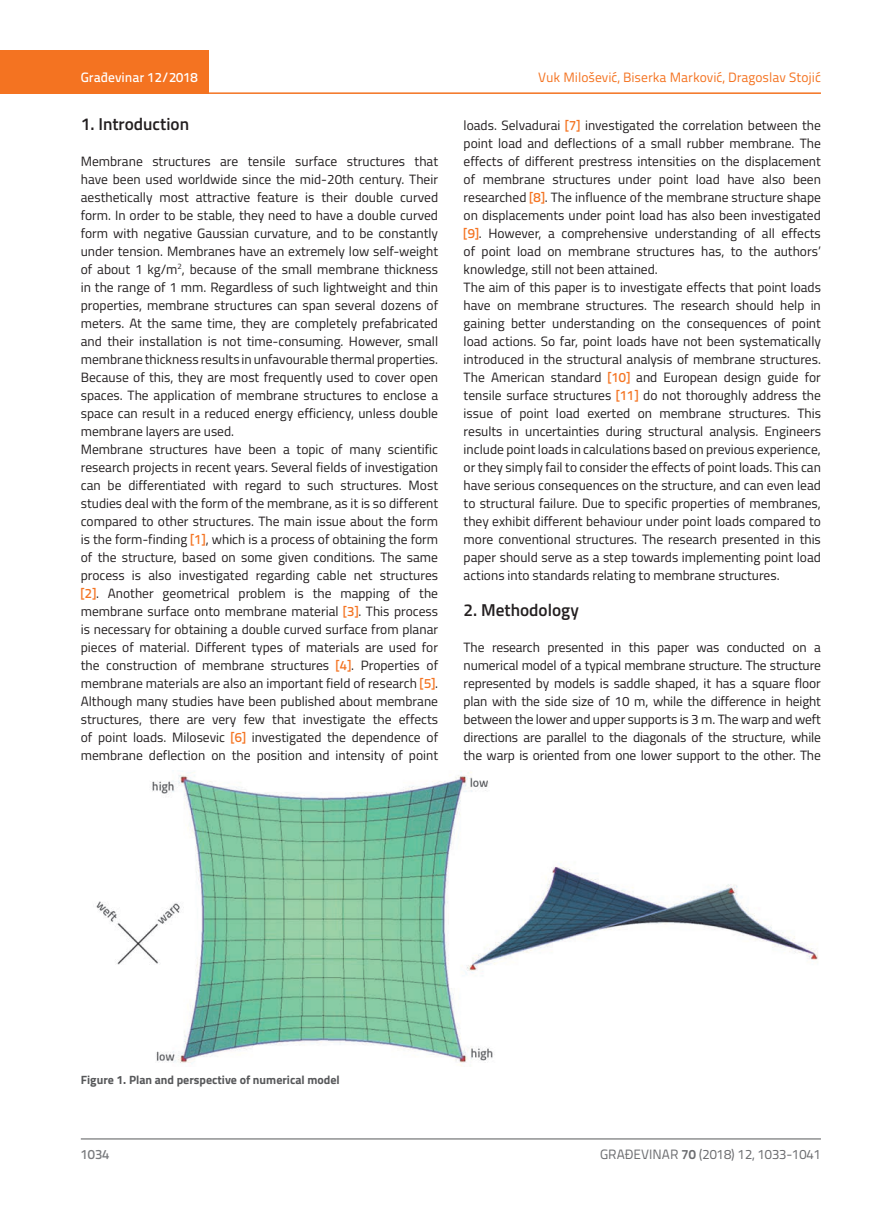
<style>
.page{position:relative;width:872px;height:1212px;background:#fff}
.page>*{position:absolute;margin:0;border:0;box-sizing:border-box;transform-origin:0 0}
.t1{font:600 17.25px "Titillium";color:#231f20}
.t2{font:13.5px/18px "Titillium";color:#231f20}
.t3{font:13.5px "Titillium Text 22 L";color:#f47321}
.t4{font:13.5px "Titillium Text 22 L";color:#6c6d70}
.t5{font:500 13.5px "Titillium Text 22 L";color:#fff}
.t6{font:500 13.5px "Titillium Text 22 L";color:#787a7d}
.t7{font:700 12px "Titillium";color:#57585a}
.s1{font-family:"Titillium Text 22 L";font-weight:500;color:#f47321}
.s2{font-weight:700}
</style>
<div class="page">
<div style="left:0;top:50px;width:208px;height:44px;background:#f47321"></div>
<hr style="left:0;top:92px;width:821px;height:2px;background:#f47321">
<hr style="left:81px;top:1139px;width:740px;height:1px;background:#57585a">
<img style="left:96px;top:771px;width:722px;height:295px">
<p class="t5" style="left:81px;top:67px;width:118px">Građevinar 12/2018</p>
<p class="t1" style="left:81px;top:111px;width:110px">1. Introduction</p>
<p class="t2" style="left:81px;top:151px;width:359px">Membrane structures are tensile surface structures that have been used worldwide since the mid-20th century. Their aesthetically most attractive feature is their double curved form. In order to be stable, they need to have a double curved form with negative Gaussian curvature, and to be constantly under tension. Membranes have an extremely low self-weight of about 1 kg/m<sup>2</sup>, because of the small membrane thickness in the range of 1 mm. Regardless of such lightweight and thin properties, membrane structures can span several dozens of meters. At the same time, they are completely prefabricated and their installation is not time-consuming. However, small membrane thickness results in unfavourable thermal properties.<br>Because of this, they are most frequently used to cover open spaces. The application of membrane structures to enclose a space can result in a reduced energy efficiency, unless double membrane layers are used.<br>Membrane structures have been a topic of many scientific research projects in recent years. Several fields of investigation can be differentiated with regard to such structures. Most studies deal with the form of the membrane, as it is so different compared to other structures. The main issue about the form is the form-finding <span class="s1">[1]</span>, which is a process of obtaining the form of the structure, based on some given conditions. The same process is also investigated regarding cable net structures <span class="s1">[2]</span>. Another geometrical problem is the mapping of the membrane surface onto membrane material <span class="s1">[3]</span>. This process is necessary for obtaining a double curved surface from planar pieces of material. Different types of materials are used for the construction of membrane structures <span class="s1">[4]</span>. Properties of membrane materials are also an important field of research <span class="s1">[5]</span>.<br>Although many studies have been published about membrane structures, there are very few that investigate the effects of point loads. Milosevic <span class="s1">[6]</span> investigated the dependence of membrane deflection on the position and intensity of point</p>
<p class="t3" style="left:538px;top:68px;width:284px">Vuk Milošević, Biserka Marković, Dragoslav Stojić</p>
<p class="t2" style="left:463px;top:115px;width:359px">loads. Selvadurai <span class="s1">[7]</span> investigated the correlation between the point load and deflections of a small rubber membrane. The effects of different prestress intensities on the displacement of membrane structures under point load have also been researched <span class="s1">[8]</span>. The influence of the membrane structure shape on displacements under point load has also been investigated <span class="s1">[9]</span>. However, a comprehensive understanding of all effects of point load on membrane structures has, to the authors’ knowledge, still not been attained.<br>The aim of this paper is to investigate effects that point loads have on membrane structures. The research should help in gaining better understanding on the consequences of point load actions. So far, point loads have not been systematically introduced in the structural analysis of membrane structures.<br>The American standard <span class="s1">[10]</span> and European design guide for tensile surface structures <span class="s1">[11]</span> do not thoroughly address the issue of point load exerted on membrane structures. This results in uncertainties during structural analysis. Engineers include point loads in calculations based on previous experience, or they simply fail to consider the effects of point loads. This can have serious consequences on the structure, and can even lead to structural failure. Due to specific properties of membranes, they exhibit different behaviour under point loads compared to more conventional structures. The research presented in this paper should serve as a step towards implementing point load actions into standards relating to membrane structures.</p>
<p class="t1" style="left:463px;top:597px;width:117px">2. Methodology</p>
<p class="t2" style="left:463px;top:638px;width:359px;text-align:justify">The research presented in this paper was conducted on a numerical model of a typical membrane structure. The structure represented by models is saddle shaped, it has a square floor plan with the side size of 10 m, while the difference in height between the lower and upper supports is 3 m. The warp and weft directions are parallel to the diagonals of the structure, while the warp is oriented from one lower support to the other. The</p>
<p class="t7" style="left:81px;top:1071px;width:260px">Figure 1. Plan and perspective of numerical model</p>
<p class="t6" style="left:81px;top:1144px;width:30px">1034</p>
<p class="t4" style="left:600px;top:1144px;width:222px">GRAĐEVINAR <span class="s2">70</span> (2018) 12, 1033-1041</p>
</div>
